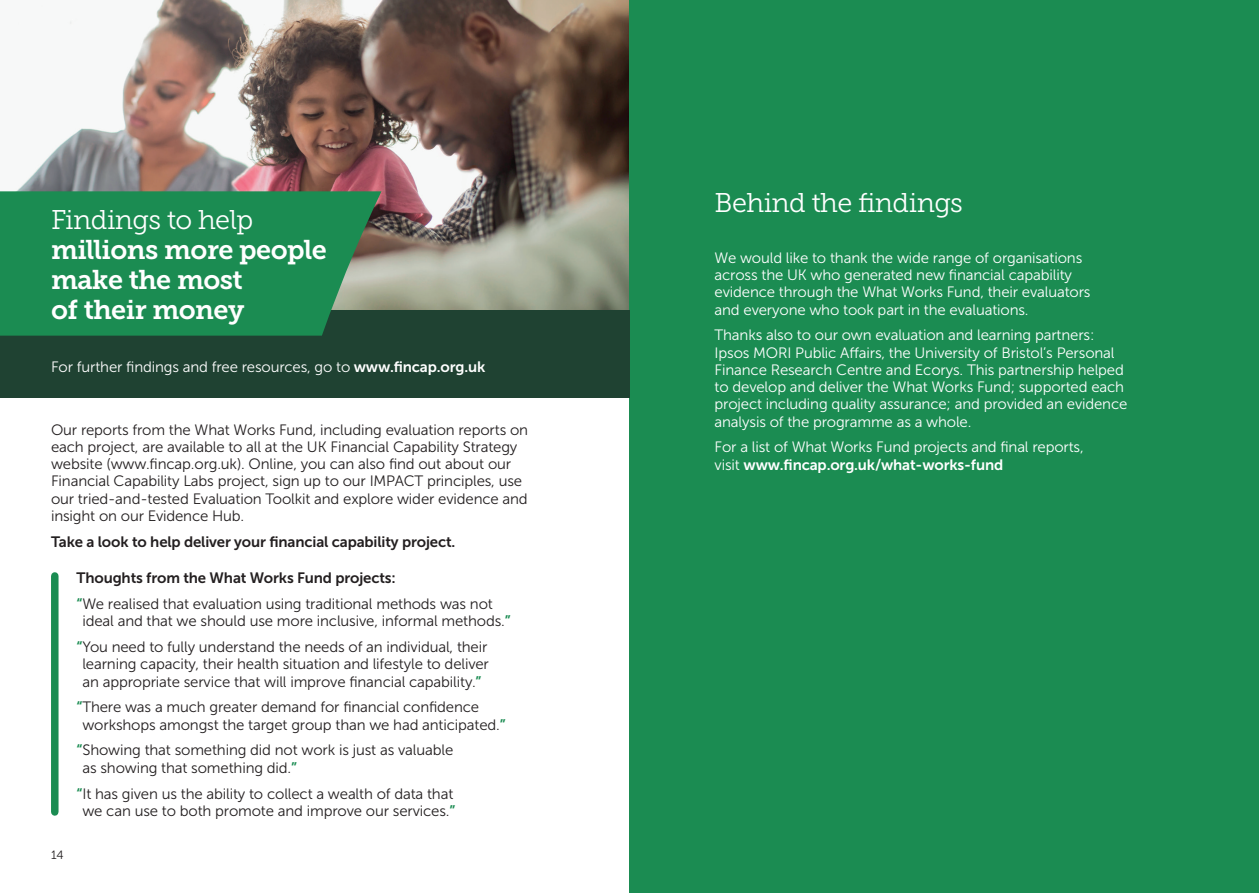
<style>
.page{position:relative;width:1259px;height:893px;background:#fff}
.page>*{position:absolute;margin:0;border:0;box-sizing:border-box;transform-origin:0 0}
.t1{font:27px/30px "Museo Slab 700";letter-spacing:-.02em;color:#fff}
.Title_white{font:27px "Museo Slab 300";letter-spacing:-.02em;color:#fff}
.t2{font:15px/17.2px "Museo Sans 300";letter-spacing:-.01em;color:#231f20}
.Normal_white{font:15px/17.2px "Museo Sans 300";letter-spacing:-.01em;color:#fff}
.t3{font:15px "Museo Sans 700";letter-spacing:-.01em;color:#231f20}
.t4{font:12px "Museo Sans 300";color:#231f20}
.s1{font-family:"Museo Slab 300"}
.s2{font-family:"Museo Sans 700"}
.s3{font-family:"Museo Sans 700";color:#1b8c52}
</style>
<div class="page">
<img style="left:16px;top:0;width:613px;height:310px">
<div style="left:629px;top:0;width:630px;height:893px;background:#1b8c52"></div>
<div style="left:0;top:310px;width:629px;height:88px;background:#1f4232"></div>
<svg style="left:0;top:191px;width:381px;height:145px;background:#228a53"></svg>
<div style="left:51px;top:576px;width:8px;height:236px;background:#1b8c52"></div>
<p class="t1" style="left:51px;top:204px;width:277px"><span class="s1">Findings to help </span>millions more people make the most<br>of their money</p>
<p class="Normal_white" style="left:51px;top:359px;width:436px">For further findings and free resources, go to <span class="s2">www.fincap.org.uk</span></p>
<p class="t2" style="left:51px;top:421px;width:478px">Our reports from the What Works Fund, including evaluation reports on each project, are available to all at the UK Financial Capability Strategy website (www.fincap.org.uk). Online, you can also find out about our Financial Capability Labs project, sign up to our IMPACT principles, use our tried-and-tested Evaluation Toolkit and explore wider evidence and insight on our Evidence Hub.</p>
<p class="t3" style="left:51px;top:533px;width:406px">Take a look to help deliver your financial capability project.</p>
<p class="t3" style="left:77px;top:570px;width:321px">Thoughts from the What Works Fund projects:</p>
<p class="t2" style="left:82px;top:595px;width:430px;text-indent:-6px"><span class="s3">“</span>We realised that evaluation using traditional methods was not ideal and that we should use more inclusive, informal methods.<span class="s3">”</span></p>
<p class="t2" style="left:77px;top:638px;width:414px;text-align:center"><span class="s3">“</span>You need to fully understand the needs of an individual, their learning capacity, their health situation and lifestyle to deliver an appropriate service that will improve financial capability.<span class="s3">”</span></p>
<p class="t2" style="left:82px;top:699px;width:425px;text-indent:-6px"><span class="s3">“</span>There was a much greater demand for financial confidence workshops amongst the target group than we had anticipated.<span class="s3">”</span></p>
<p class="t2" style="left:82px;top:742px;width:372px;text-indent:-6px"><span class="s3">“</span>Showing that something did not work is just as valuable as showing that something did.<span class="s3">”</span></p>
<p class="t2" style="left:77px;top:785px;width:380px;text-align:center"><span class="s3">“</span>It has given us the ability to collect a wealth of data that we can use to both promote and improve our services.<span class="s3">”</span></p>
<p class="t4" style="left:51px;top:849px;width:14px">14</p>
<p class="Title_white" style="left:714px;top:188px;width:250px">Behind the findings</p>
<p class="Normal_white" style="left:714px;top:249px;width:377px">We would like to thank the wide range of organisations across the UK who generated new financial capability evidence through the What Works Fund, their evaluators and everyone who took part in the evaluations.</p>
<p class="Normal_white" style="left:714px;top:327px;width:414px">Thanks also to our own evaluation and learning partners:<br>Ipsos MORI Public Affairs, the University of Bristol’s Personal Finance Research Centre and Ecorys. This partnership helped to develop and deliver the What Works Fund; supported each project including quality assurance; and provided an evidence analysis of the programme as a whole.</p>
<p class="Normal_white" style="left:714px;top:439px;width:371px">For a list of What Works Fund projects and final reports, visit <span class="s2">www.fincap.org.uk/what-works-fund</span></p>
</div>
